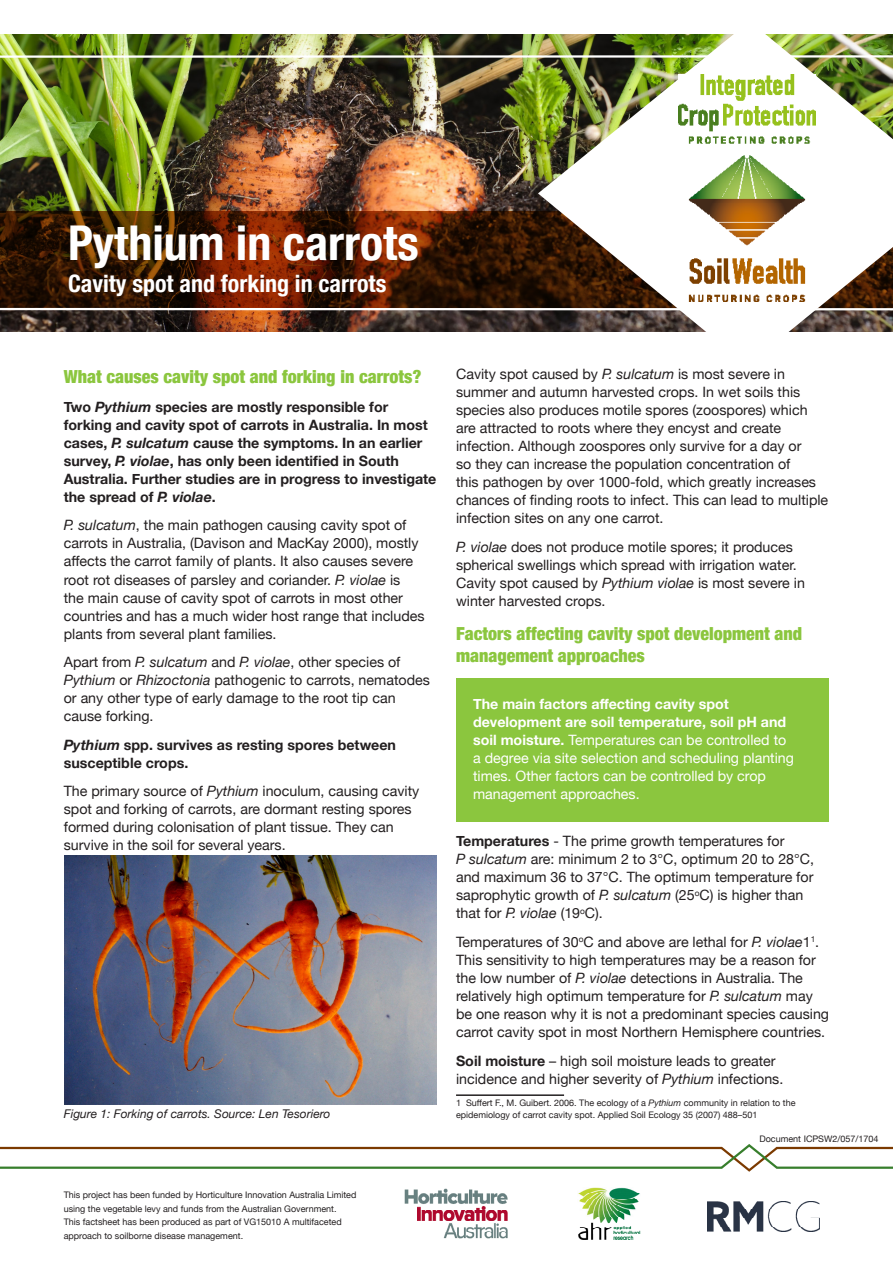
<style>
.page{position:relative;width:893px;height:1263px;background:#fff}
.page>*{position:absolute;margin:0;border:0;box-sizing:border-box;transform-origin:0 0}
.Main_title{font:700 condensed 48px "Helvetica Neue";color:#fff}
.Sub_title{font:700 condensed 24px "Helvetica Neue";color:#fff}
.Sub_heading{font:900 condensed 18px/21.6px "Helvetica Neue";color:#8bc63e}
.Body_copy{font:14.25px/18px "Helvetica Neue";color:#231f20}
.Body_copy-2{font:700 14.25px/18px "Helvetica Neue";color:#231f20}
.Key_messages{font:14.25px/18px "Helvetica Neue";color:#fff}
.Body_copy-3{font:italic 12px "Helvetica Neue";color:#231f20}
.Body_copy-4{font:9px/13.5px "Helvetica Neue";color:#231f20}
.s1{font-style:italic}
.s2{font-weight:700}
</style>
<div class="page">
<img style="left:0;top:34px;width:538px;height:298px">
<svg style="left:0;top:211px;width:538px;height:97px;background:#471a02"></svg>
<img style="left:538px;top:34px;width:355px;height:298px">
<svg style="left:0;top:1144px;width:893px;height:28px"></svg>
<hr style="left:0;top:55px;width:893px;height:3px;background:#fff">
<hr style="left:0;top:308px;width:893px;height:2px;background:#fff">
<img style="left:679px;top:74px;width:137px;height:227px">
<hr style="left:456px;top:1094px;width:108px;height:2px;background:#231f20">
<img style="left:404px;top:1189px;width:104px;height:49px">
<img style="left:578px;top:1187px;width:62px;height:52px">
<img style="left:708px;top:1201px;width:111px;height:30px">
<img style="left:64px;top:856px;width:373px;height:248px">
<div style="left:456px;top:678px;width:372px;height:143px;background:#8bc63e"></div>
<p class="Main_title" style="left:68px;top:203px;width:352px">Pythium in carrots</p>
<p class="Sub_title" style="left:68px;top:263px;width:320px">Cavity spot and forking in carrots</p>
<p class="Sub_heading" style="left:64px;top:365px;width:359px">What causes cavity spot and forking in carrots?</p>
<p class="Body_copy-2" style="left:64px;top:398px;width:374px">Two <span class="s1">Pythium</span> species are mostly responsible for forking and cavity spot of carrots in Australia. In most cases, <span class="s1">P. sulcatum</span> cause the symptoms. In an earlier survey, <span class="s1">P. violae</span>, has only been identified in South Australia. Further studies are in progress to investigate the spread of <span class="s1">P. violae</span>.</p>
<p class="Body_copy" style="left:64px;top:517px;width:362px"><span class="s1">P. sulcatum</span>, the main pathogen causing cavity spot of carrots in Australia, (Davison and MacKay 2000), mostly affects the carrot family of plants. It also causes severe root rot diseases of parsley and coriander. <span class="s1">P. violae</span> is<br>the main cause of cavity spot of carrots in most other countries and has a much wider host range that includes plants from several plant families.</p>
<p class="Body_copy" style="left:64px;top:654px;width:368px">Apart from <span class="s1">P. sulcatum</span> and <span class="s1">P. violae</span>, other species of <span class="s1">Pythium</span> or <span class="s1">Rhizoctonia</span> pathogenic to carrots, nematodes or any other type of early damage to the root tip can cause forking.</p>
<p class="Body_copy-2" style="left:64px;top:736px;width:334px"><span class="s1">Pythium</span> spp. survives as resting spores between susceptible crops.</p>
<p class="Body_copy" style="left:64px;top:783px;width:357px">The primary source of <span class="s1">Pythium</span> inoculum, causing cavity spot and forking of carrots, are dormant resting spores formed during colonisation of plant tissue. They can survive in the soil for several years.</p>
<p class="Body_copy-3" style="left:64px;top:1105px;width:268px">Figure 1: Forking of carrots. Source: Len Tesoriero</p>
<p class="Body_copy-4" style="left:64px;top:1189px;width:294px">This project has been funded by Horticulture Innovation Australia Limited using the vegetable levy and funds from the Australian Government.</p>
<p class="Body_copy-4" style="left:64px;top:1216px;width:279px">This factsheet has been produced as part of VG15010 A multifaceted approach to soilborne disease management.</p>
<p class="Body_copy" style="left:456px;top:366px;width:374px">Cavity spot caused by <span class="s1">P. sulcatum</span> is most severe in summer and autumn harvested crops. In wet soils this species also produces motile spores (zoospores) which are attracted to roots where they encyst and create infection. Although zoospores only survive for a day or<br>so they can increase the population concentration of<br>this pathogen by over 1000-fold, which greatly increases chances of finding roots to infect. This can lead to multiple infection sites on any one carrot.</p>
<p class="Body_copy" style="left:456px;top:539px;width:350px"><span class="s1">P. violae</span> does not produce motile spores; it produces spherical swellings which spread with irrigation water.<br>Cavity spot caused by <span class="s1">Pythium violae</span> is most severe in winter harvested crops.</p>
<p class="Sub_heading" style="left:456px;top:622px;width:348px">Factors affecting cavity spot development and management approaches</p>
<p class="Key_messages" style="left:473px;top:696px;width:322px"><span class="s2">The main factors affecting cavity spot development are soil temperature, soil pH and soil moisture.</span> Temperatures can be controlled to a degree via site selection and scheduling planting times. Other factors can be controlled by crop management approaches.</p>
<p class="Body_copy" style="left:456px;top:833px;width:360px"><span class="s2">Temperatures</span> - The prime growth temperatures for<br><span class="s1">P sulcatum</span> are: minimum 2 to 3°C, optimum 20 to 28°C, and maximum 36 to 37°C. The optimum temperature for saprophytic growth of <span class="s1">P. sulcatum</span> (25<sup>o</sup>C) is higher than that for <span class="s1">P. violae</span> (19<sup>o</sup>C).</p>
<p class="Body_copy" style="left:456px;top:934px;width:375px">Temperatures of 30<sup>o</sup>C and above are lethal for <span class="s1">P. violae</span>1<sup>1</sup>.<br>This sensitivity to high temperatures may be a reason for the low number of <span class="s1">P. violae</span> detections in Australia. The relatively high optimum temperature for <span class="s1">P. sulcatum</span> may be one reason why it is not a predominant species causing carrot cavity spot in most Northern Hemisphere countries.</p>
<p class="Body_copy" style="left:456px;top:1052px;width:329px"><span class="s2">Soil moisture</span> – high soil moisture leads to greater incidence and higher severity of <span class="s1">Pythium</span> infections.</p>
<p class="Body_copy-4" style="left:456px;top:1098px;width:341px;line-height:11.2px">1 Suffert F., M. Guibert. 2006. The ecology of a <span class="s1">Pythium</span> community in relation to the epidemiology of carrot cavity spot. Applied Soil Ecology 35 (2007) 488–501</p>
<p class="Body_copy-4" style="left:759px;top:1133px;width:121px">Document ICPSW2/057/1704</p>
</div>
